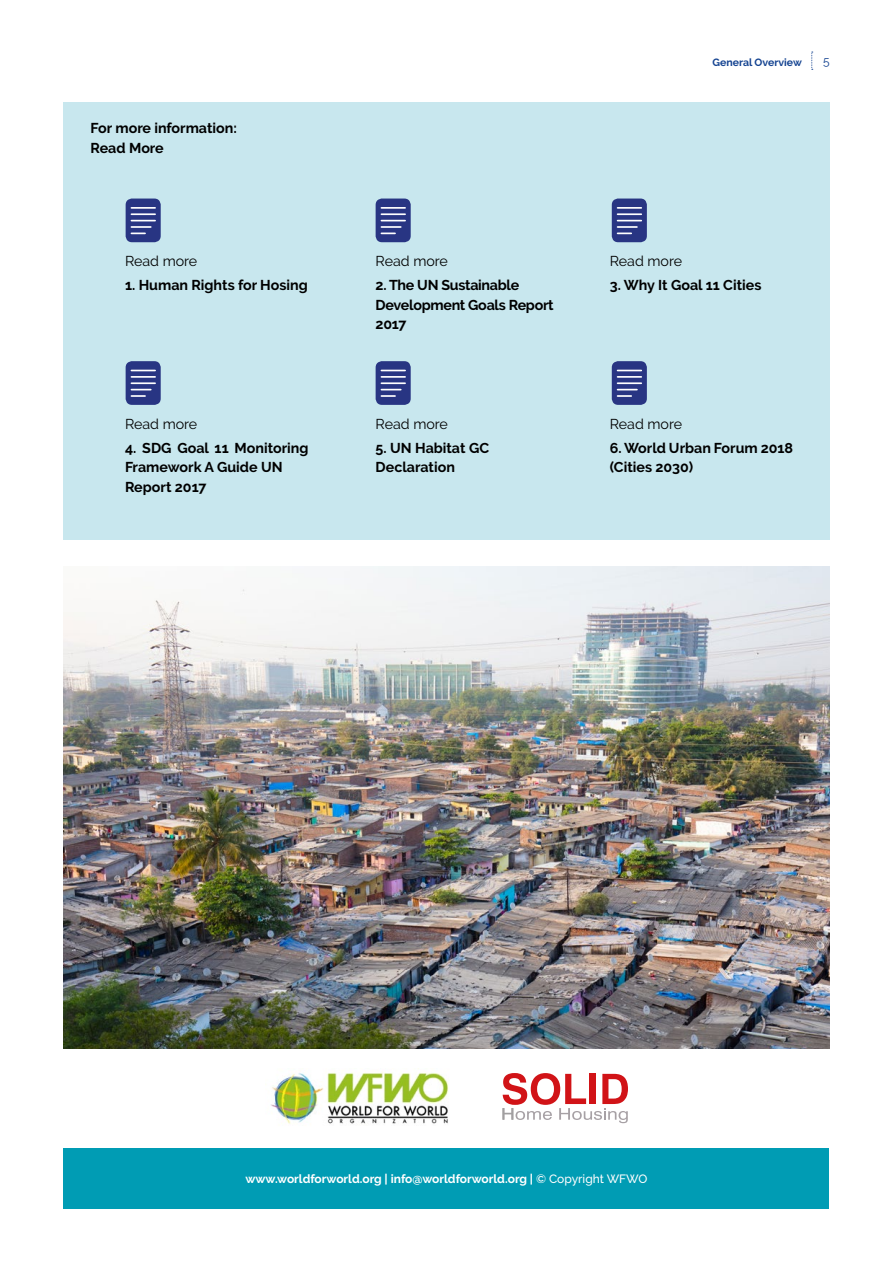
<style>
.page{position:relative;width:893px;height:1263px;background:#fff}
.page>*{position:absolute;margin:0;border:0;box-sizing:border-box;transform-origin:0 0}
.t1{font:700 14.25px/19.5px "Raleway";color:#000}
.t2{font:14.25px "Raleway";color:#000}
.t3{font:700 14.25px/19.5px "Raleway";letter-spacing:-.02em;color:#000}
.t4{font:700 12px "Raleway";color:#fff}
.t5{font:12px "Raleway";color:#144391}
.t6{font:700 10.5px "Raleway";color:#144391}
.s1{font-weight:500}
</style>
<div class="page">
<svg style="left:811px;top:52px;width:2px;height:18px"></svg>
<div style="left:64px;top:1148px;width:765px;height:61px;background:#009cb4"></div>
<div style="left:64px;top:102px;width:766px;height:437px;background:#c8e7ee"></div>
<div style="left:126px;top:199px;width:35px;height:43px;background:#283583;border-radius:6px"></div>
<hr style="left:131px;top:207px;width:24px;height:2px;background:#fff">
<hr style="left:131px;top:213px;width:24px;height:2px;background:#fff">
<svg style="left:131px;top:220px;width:24px;height:1px"></svg>
<hr style="left:131px;top:226px;width:20px;height:2px;background:#fff">
<svg style="left:131px;top:233px;width:14px;height:1px"></svg>
<div style="left:126px;top:361px;width:35px;height:44px;background:#283583;border-radius:6px"></div>
<svg style="left:131px;top:370px;width:24px;height:1px"></svg>
<hr style="left:131px;top:376px;width:24px;height:2px;background:#fff">
<hr style="left:131px;top:382px;width:24px;height:2px;background:#fff">
<svg style="left:131px;top:389px;width:20px;height:8px"></svg>
<div style="left:376px;top:199px;width:35px;height:43px;background:#283583;border-radius:6px"></div>
<hr style="left:381px;top:207px;width:24px;height:2px;background:#fff">
<hr style="left:381px;top:213px;width:24px;height:2px;background:#fff">
<svg style="left:381px;top:220px;width:24px;height:1px"></svg>
<hr style="left:381px;top:226px;width:20px;height:2px;background:#fff">
<svg style="left:381px;top:233px;width:14px;height:1px"></svg>
<div style="left:612px;top:199px;width:35px;height:43px;background:#283583;border-radius:6px"></div>
<hr style="left:618px;top:207px;width:23px;height:2px;background:#fff">
<hr style="left:618px;top:213px;width:23px;height:2px;background:#fff">
<svg style="left:618px;top:220px;width:23px;height:14px"></svg>
<div style="left:376px;top:361px;width:35px;height:44px;background:#283583;border-radius:6px"></div>
<svg style="left:381px;top:370px;width:24px;height:1px"></svg>
<hr style="left:381px;top:376px;width:24px;height:2px;background:#fff">
<hr style="left:381px;top:382px;width:24px;height:2px;background:#fff">
<svg style="left:381px;top:389px;width:20px;height:8px"></svg>
<div style="left:612px;top:361px;width:35px;height:44px;background:#283583;border-radius:6px"></div>
<svg style="left:618px;top:370px;width:23px;height:1px"></svg>
<hr style="left:618px;top:376px;width:23px;height:2px;background:#fff">
<hr style="left:618px;top:382px;width:23px;height:2px;background:#fff">
<svg style="left:618px;top:389px;width:19px;height:8px"></svg>
<img style="left:271px;top:1068px;width:178px;height:56px">
<img style="left:64px;top:567px;width:766px;height:481px">
<svg style="left:502px;top:1073px;width:126px;height:50px"></svg>
<p class="t1" style="left:91px;top:119px;width:148px">For more information:<br>Read More</p>
<p class="t2" style="left:125px;top:253px;width:74px">Read more</p>
<p class="t2" style="left:376px;top:253px;width:74px">Read more</p>
<p class="t6" style="left:712px;top:56px;width:91px">General Overview</p>
<p class="t5" style="left:823px;top:54px;width:8px">5</p>
<p class="t2" style="left:610px;top:253px;width:74px">Read more</p>
<p class="t1" style="left:125px;top:276px;width:184px">1. Human Rights for Hosing</p>
<p class="t3" style="left:376px;top:276px;width:180px">2. The UN Sustainable<br>Development Goals Report<br>2017</p>
<p class="t1" style="left:610px;top:276px;width:153px">3. Why It Goal 11 Cities</p>
<p class="t2" style="left:125px;top:416px;width:74px">Read more</p>
<p class="t2" style="left:376px;top:416px;width:74px">Read more</p>
<p class="t2" style="left:610px;top:416px;width:74px">Read more</p>
<p class="t1" style="left:125px;top:438px;width:185px">4. SDG Goal 11 Monitoring<br>Framework A Guide UN<br>Report 2017</p>
<p class="t1" style="left:376px;top:438px;width:115px">5. UN Habitat GC<br>Declaration</p>
<p class="t1" style="left:610px;top:438px;width:185px">6. World Urban Forum 2018 (Cities 2030)</p>
<p class="t4" style="left:245px;top:1172px;width:404px">www.worldforworld.org | info@worldforworld.org | <span class="s1">© Copyright WFWO</span></p>
</div>
